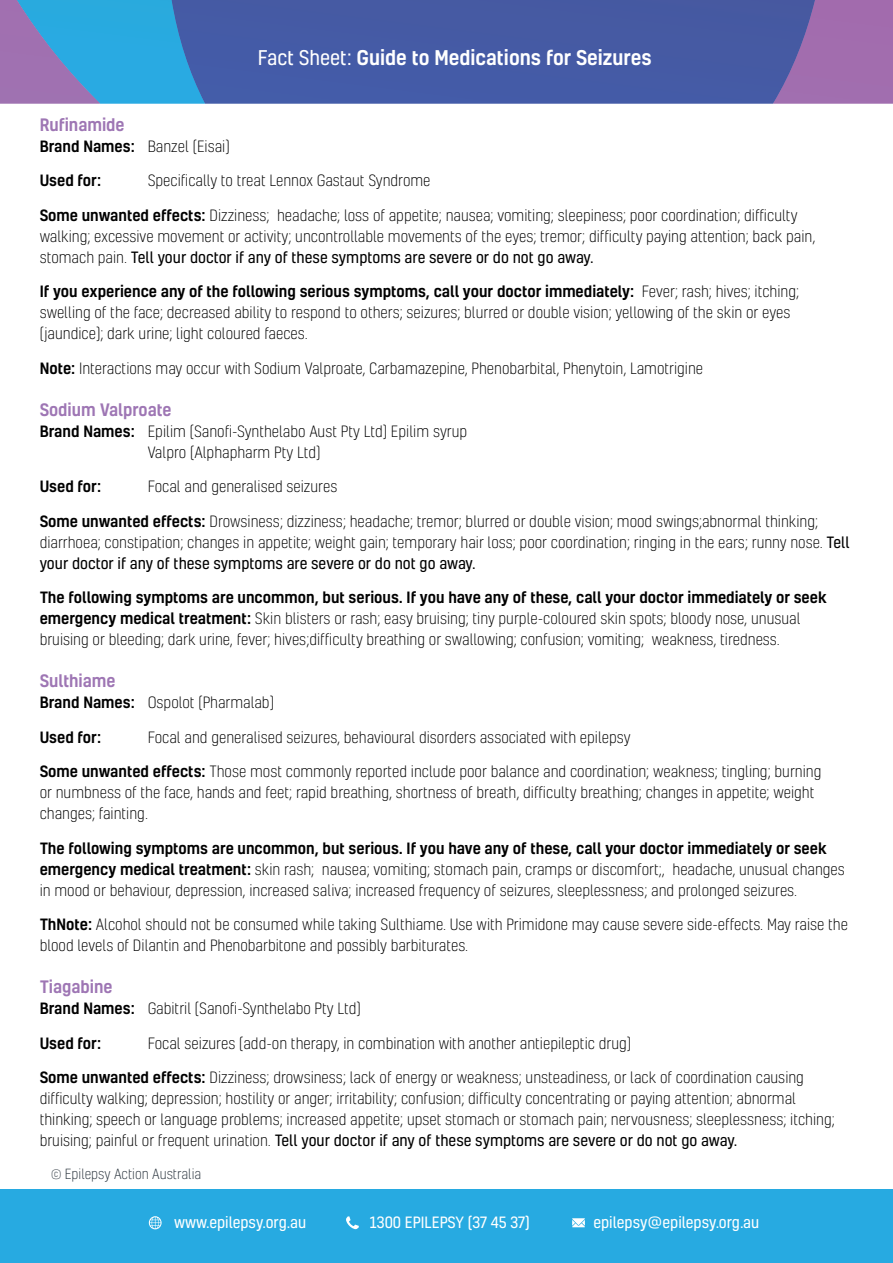
<style>
.page{position:relative;width:893px;height:1263px;background:#fff}
.page>*{position:absolute;margin:0;border:0;box-sizing:border-box;transform-origin:0 0}
.t1{font:500 19.5px "Kelson";color:#fff}
.t2{font:500 16.5px "Kelson";color:#9e76b4}
.t3{font:300 15px/21px "Kelson";color:#000}
.t4{font:15px "Kelson";color:#fff}
.t5{font:500 15px "Kelson";color:#000}
.t6{font:300 13.5px "Kelson";color:#29333d}
.s1{font-weight:400}
.s2{font-weight:500}
</style>
<div class="page">
<div style="left:412px;top:0;width:361px;height:103px;background:#455aa4"></div>
<div style="left:205px;top:0;width:207px;height:103px;background:#445ba7"></div>
<div style="left:0;top:1190px;width:893px;height:73px;background:#27aae1"></div>
<svg style="left:773px;top:0;width:120px;height:103px"></svg>
<svg style="left:0;top:0;width:205px;height:103px"></svg>
<svg style="left:148px;top:1216px;width:14px;height:13px"></svg>
<svg style="left:572px;top:1218px;width:13px;height:9px"></svg>
<svg style="left:346px;top:1216px;width:13px;height:13px"></svg>
<h1 class="t1" style="left:258px;top:44px;width:395px"><span class="s1">Fact Sheet:</span> Guide to Medications for Seizures</h1>
<p class="t2" style="left:40px;top:113px;width:86px">Rufinamide</p>
<p class="t3" style="left:40px;top:135px;width:192px"><span class="s2">Brand Names:</span> Banzel (Eisai)</p>
<p class="t5" style="left:40px;top:170px;width:63px">Used for:</p>
<p class="t3" style="left:148px;top:170px;width:284px">Specifically to treat Lennox Gastaut Syndrome</p>
<p class="t3" style="left:40px;top:204px;width:777px"><span class="s2">Some unwanted effects:</span> Dizziness; headache; loss of appetite; nausea; vomiting; sleepiness; poor coordination; difficulty walking; excessive movement or activity; uncontrollable movements of the eyes; tremor; difficulty paying attention; back pain, stomach pain. <span class="s1">Tell your doctor if any of these symptoms are severe or do not go away.</span></p>
<p class="t3" style="left:40px;top:281px;width:761px"><span class="s2">If you experience any of the following serious symptoms, call your doctor immediately:</span> Fever; rash; hives; itching; swelling of the face; decreased ability to respond to others; seizures; blurred or double vision; yellowing of the skin or eyes (jaundice); dark urine; light coloured faeces.</p>
<p class="t3" style="left:40px;top:357px;width:665px"><span class="s2">Note:</span> Interactions may occur with Sodium Valproate, Carbamazepine, Phenobarbital, Phenytoin, Lamotrigine</p>
<p class="t2" style="left:40px;top:398px;width:133px">Sodium Valproate</p>
<p class="t3" style="left:148px;top:420px;width:321px;text-indent:-108px"><span class="s2">Brand Names:</span> Epilim (Sanofi-Synthelabo Aust Pty Ltd) Epilim syrup<br>Valpro (Alphapharm Pty Ltd)</p>
<p class="t5" style="left:40px;top:476px;width:63px">Used for:</p>
<p class="t3" style="left:148px;top:476px;width:191px">Focal and generalised seizures</p>
<p class="t3" style="left:40px;top:510px;width:811px"><span class="s2">Some unwanted effects:</span> Drowsiness; dizziness; headache; tremor; blurred or double vision; mood swings;abnormal thinking; diarrhoea; constipation; changes in appetite; weight gain; temporary hair loss; poor coordination; ringing in the ears; runny nose. <span class="s1">Tell your doctor if any of these symptoms are severe or do not go away.</span></p>
<p class="t3" style="left:40px;top:587px;width:789px"><span class="s2">The following symptoms are uncommon, but serious. If you have any of these, call your doctor immediately or seek emergency medical treatment:</span> Skin blisters or rash; easy bruising; tiny purple-coloured skin spots; bloody nose, unusual bruising or bleeding; dark urine, fever; hives;difficulty breathing or swallowing; confusion; vomiting; weakness, tiredness.</p>
<p class="t2" style="left:40px;top:670px;width:77px">Sulthiame</p>
<p class="t3" style="left:40px;top:692px;width:236px"><span class="s2">Brand Names:</span> Ospolot (Pharmalab)</p>
<p class="t5" style="left:40px;top:727px;width:63px">Used for:</p>
<p class="t3" style="left:148px;top:726px;width:484px">Focal and generalised seizures, behavioural disorders associated with epilepsy</p>
<p class="t3" style="left:40px;top:761px;width:783px"><span class="s2">Some unwanted effects:</span> Those most commonly reported include poor balance and coordination; weakness; tingling; burning or numbness of the face, hands and feet; rapid breathing, shortness of breath, difficulty breathing; changes in appetite; weight changes; fainting.</p>
<p class="t3" style="left:40px;top:837px;width:807px"><span class="s2">The following symptoms are uncommon, but serious. If you have any of these, call your doctor immediately or seek emergency medical treatment:</span> skin rash; nausea; vomiting; stomach pain, cramps or discomfort;, headache, unusual changes in mood or behaviour, depression, increased saliva; increased frequency of seizures, sleeplessness; and prolonged seizures.</p>
<p class="t3" style="left:40px;top:914px;width:810px"><span class="s2">ThNote:</span> Alcohol should not be consumed while taking Sulthiame. Use with Primidone may cause severe side-effects. May raise the blood levels of Dilantin and Phenobarbitone and possibly barbiturates.</p>
<p class="t2" style="left:40px;top:976px;width:74px">Tiagabine</p>
<p class="t3" style="left:40px;top:998px;width:323px"><span class="s2">Brand Names:</span> Gabitril (Sanofi-Synthelabo Pty Ltd)</p>
<p class="t5" style="left:40px;top:1033px;width:63px">Used for:</p>
<p class="t3" style="left:148px;top:1032px;width:485px">Focal seizures (add-on therapy, in combination with another antiepileptic drug)</p>
<p class="t3" style="left:40px;top:1067px;width:797px"><span class="s2">Some unwanted effects:</span> Dizziness; drowsiness; lack of energy or weakness; unsteadiness, or lack of coordination causing difficulty walking; depression; hostility or anger; irritability; confusion; difficulty concentrating or paying attention; abnormal thinking; speech or language problems; increased appetite; upset stomach or stomach pain; nervousness; sleeplessness; itching; bruising; painful or frequent urination. <span class="s1">Tell your doctor if any of these symptoms are severe or do not go away.</span></p>
<p class="t6" style="left:51px;top:1165px;width:152px">© Epilepsy Action Australia</p>
<p class="t4" style="left:167px;top:1205px;width:134px">www.epilepsy.org.au</p>
<p class="t4" style="left:362px;top:1205px;width:161px">1300 EPILEPSY (37 45 37)</p>
<p class="t4" style="left:586px;top:1205px;width:167px">epilepsy@epilepsy.org.au</p>
<p class="t4" style="left:174px;top:1212px;width:134px">www.epilepsy.org.au</p>
<p class="t4" style="left:370px;top:1212px;width:161px">1300 EPILEPSY (37 45 37)</p>
<p class="t4" style="left:593px;top:1212px;width:167px">epilepsy@epilepsy.org.au</p>
</div>
